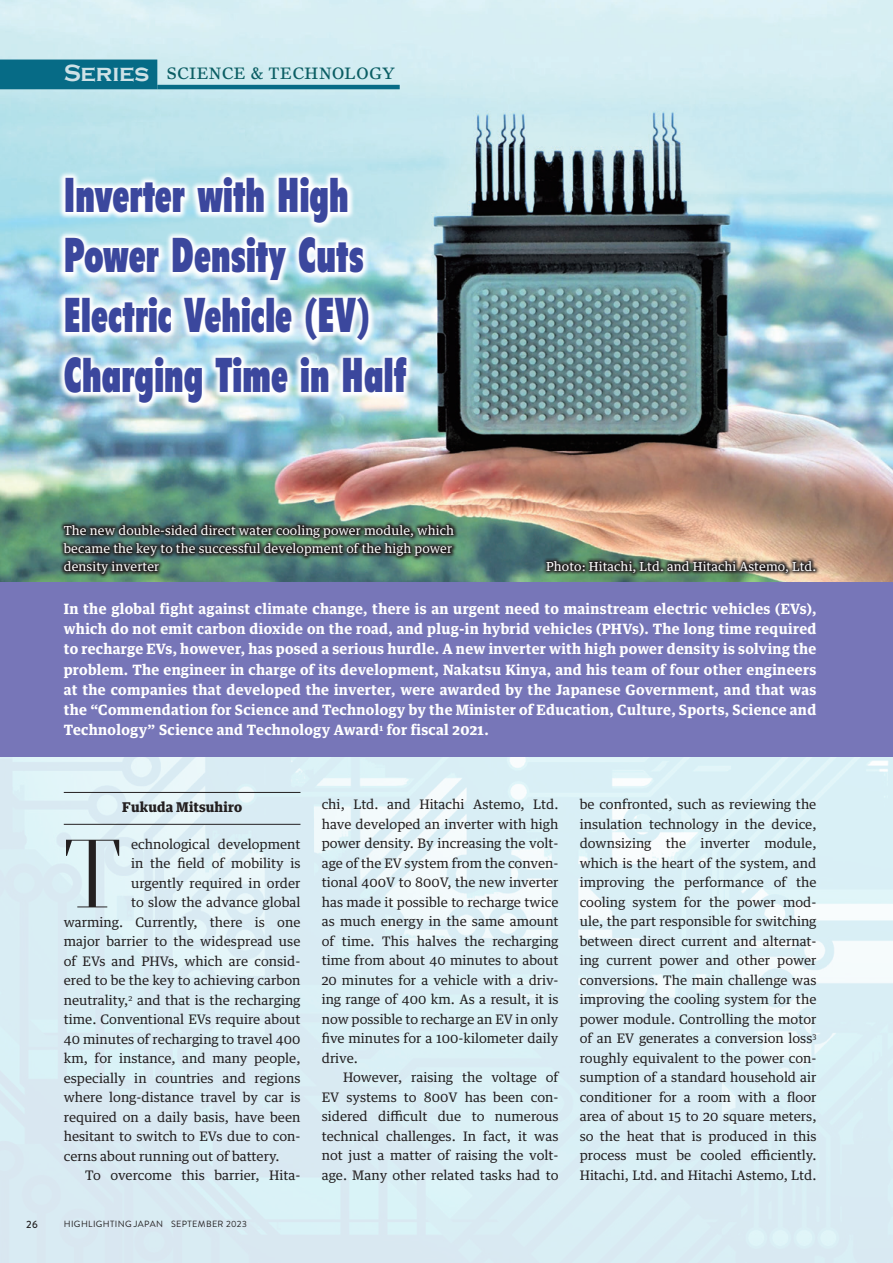
<style>
.page{position:relative;width:893px;height:1263px;background:#fff}
.page>*{position:absolute;margin:0;border:0;box-sizing:border-box;transform-origin:0 0}
.t1{font:300 96.75px "Prumo Display";color:#231f20}
.t2{font:900 condensed 48px/60px "Flyer LT Std";color:#3b479d}
.t3{font:16.5px "Times Europa LT Std";letter-spacing:.02em;color:#0b5e64}
.t4{font:700 14.25px/20.2px "Guardian Text Egyp";letter-spacing:.02em;color:#fff;text-align:justify}
.t5{font:900 13.5px "Guardian Text Egyp";letter-spacing:.01em;color:#231f20}
.t6{font:13.2px/19.5px "Guardian Text Egyp";color:#231f20;text-align:justify}
.t7{font:12.45px/18px "Guardian Text Egyp";letter-spacing:.01em;color:#fff}
.t8{font:500 10.5px "Brandon Grotesque";color:#231f20}
.t9{font:9px "Brandon Grotesque";letter-spacing:.04em;color:#231f20}
.s1{font-family:"Copperplate Gothic";font-weight:700;font-size:24px;color:#fff}
</style>
<div class="page">
<img style="left:0;top:757px;width:893px;height:506px">
<img style="left:0;top:0;width:893px;height:583px">
<div style="left:0;top:583px;width:893px;height:174px;background:#7776b8"></div>
<svg style="left:57px;top:170px;width:357px;height:240px"></svg>
<svg style="left:0;top:60px;width:400px;height:29px;background:#6eadbd"></svg>
<svg style="left:59px;top:521px;width:399px;height:57px;background:#426055"></svg>
<svg style="left:542px;top:557px;width:278px;height:20px;background:#5e6554"></svg>
<hr style="left:64px;top:792px;width:236px;height:1px;background:#231f20">
<hr style="left:64px;top:824px;width:236px;height:1px;background:#231f20">
<p class="t3" style="left:63px;top:64px;width:333px"><span class="s1">Series</span> SCIENCE &amp; TECHNOLOGY</p>
<h2 class="t2" style="left:64px;top:165px;width:344px">Inverter with High<br>Power Density Cuts<br>Electric Vehicle (EV)<br>Charging Time in Half</h2>
<p class="t7" style="left:64px;top:520px;width:392px">The new double-sided direct water cooling power module, which became the key to the successful development of the high power density inverter</p>
<p class="t7" style="left:546px;top:556px;width:272px">Photo: Hitachi, Ltd. and Hitachi Astemo, Ltd.</p>
<p class="t4" style="left:64px;top:597px;width:754px">In the global fight against climate change, there is an urgent need to mainstream electric vehicles (EVs), which do not emit carbon dioxide on the road, and plug-in hybrid vehicles (PHVs). The long time required to recharge EVs, however, has posed a serious hurdle. A new inverter with high power density is solving the problem. The engineer in charge of its development, Nakatsu Kinya, and his team of four other engineers at the companies that developed the inverter, were awarded by the Japanese Government, and that was the “Commendation for Science and Technology by the Minister of Education, Culture, Sports, Science and Technology” Science and Technology Award<sup>1</sup> for fiscal 2021.</p>
<p class="t5" style="left:122px;top:796px;width:122px">Fukuda Mitsuhiro</p>
<h1 class="t1" style="left:64px;top:817px;width:59px">T</h1>
<p class="t6" style="left:131px;top:833px;width:171px">echnological development</p>
<p class="t6" style="left:131px;top:852px;width:171px">in the field of mobility is</p>
<p class="t6" style="left:131px;top:872px;width:171px">urgently required in order</p>
<p class="t6" style="left:131px;top:892px;width:171px">to slow the advance global</p>
<p class="t6" style="left:64px;top:911px;width:238px">warming. Currently, there is one</p>
<p class="t6" style="left:64px;top:931px;width:238px">major barrier to the widespread use</p>
<p class="t6" style="left:64px;top:950px;width:238px">of EVs and PHVs, which are consid-</p>
<p class="t6" style="left:64px;top:970px;width:238px">ered to be the key to achieving carbon</p>
<p class="t6" style="left:64px;top:989px;width:238px">neutrality,<sup>2</sup> and that is the recharging</p>
<p class="t6" style="left:64px;top:1008px;width:238px">time. Conventional EVs require about</p>
<p class="t6" style="left:64px;top:1028px;width:238px">40 minutes of recharging to travel 400</p>
<p class="t6" style="left:64px;top:1048px;width:238px">km, for instance, and many people,</p>
<p class="t6" style="left:64px;top:1067px;width:238px">especially in countries and regions</p>
<p class="t6" style="left:64px;top:1087px;width:238px">where long-distance travel by car is</p>
<p class="t6" style="left:64px;top:1106px;width:238px">required on a daily basis, have been</p>
<p class="t6" style="left:64px;top:1126px;width:238px">hesitant to switch to EVs due to con-</p>
<p class="t6" style="left:64px;top:1145px;width:217px">cerns about running out of battery.</p>
<p class="t6" style="left:85px;top:1165px;width:217px">To overcome this barrier, Hita-</p>
<p class="t8" style="left:26px;top:1217px;width:14px">26</p>
<p class="t9" style="left:64px;top:1218px;width:185px">HIGHLIGHTING JAPAN SEPTEMBER 2023</p>
<p class="t6" style="left:322px;top:793px;width:238px">chi, Ltd. and Hitachi Astemo, Ltd. have developed an inverter with high power density. By increasing the volt&shy;age of the EV system from the conven&shy;tional 400V to 800V, the new inverter has made it possible to recharge twice as much energy in the same amount of time. This halves the recharging time from about 40 minutes to about 20 minutes for a vehicle with a driv&shy;ing range of 400 km. As a result, it is now possible to recharge an EV in only five minutes for a 100-kilometer daily drive.</p>
<p class="t6" style="left:322px;top:1066px;width:238px;text-indent:21px">However, raising the voltage of EV systems to 800V has been con&shy;sidered difficult due to numerous technical challenges. In fact, it was not just a matter of raising the volt&shy;age. Many other related tasks had to</p>
<p class="t6" style="left:580px;top:793px;width:238px">be confronted, such as reviewing the insulation technology in the device, downsizing the inverter module, which is the heart of the system, and improving the performance of the cooling system for the power mod&shy;ule, the part responsible for switching between direct current and alternat&shy;ing current power and other power conversions. The main challenge was improving the cooling system for the power module. Controlling the motor of an EV generates a conversion loss<sup>3 </sup>roughly equivalent to the power con&shy;sumption of a standard household air conditioner for a room with a floor area of about 15 to 20 square meters, so the heat that is produced in this process must be cooled efficiently.<br>Hitachi, Ltd. and Hitachi Astemo, Ltd.</p>
</div>
